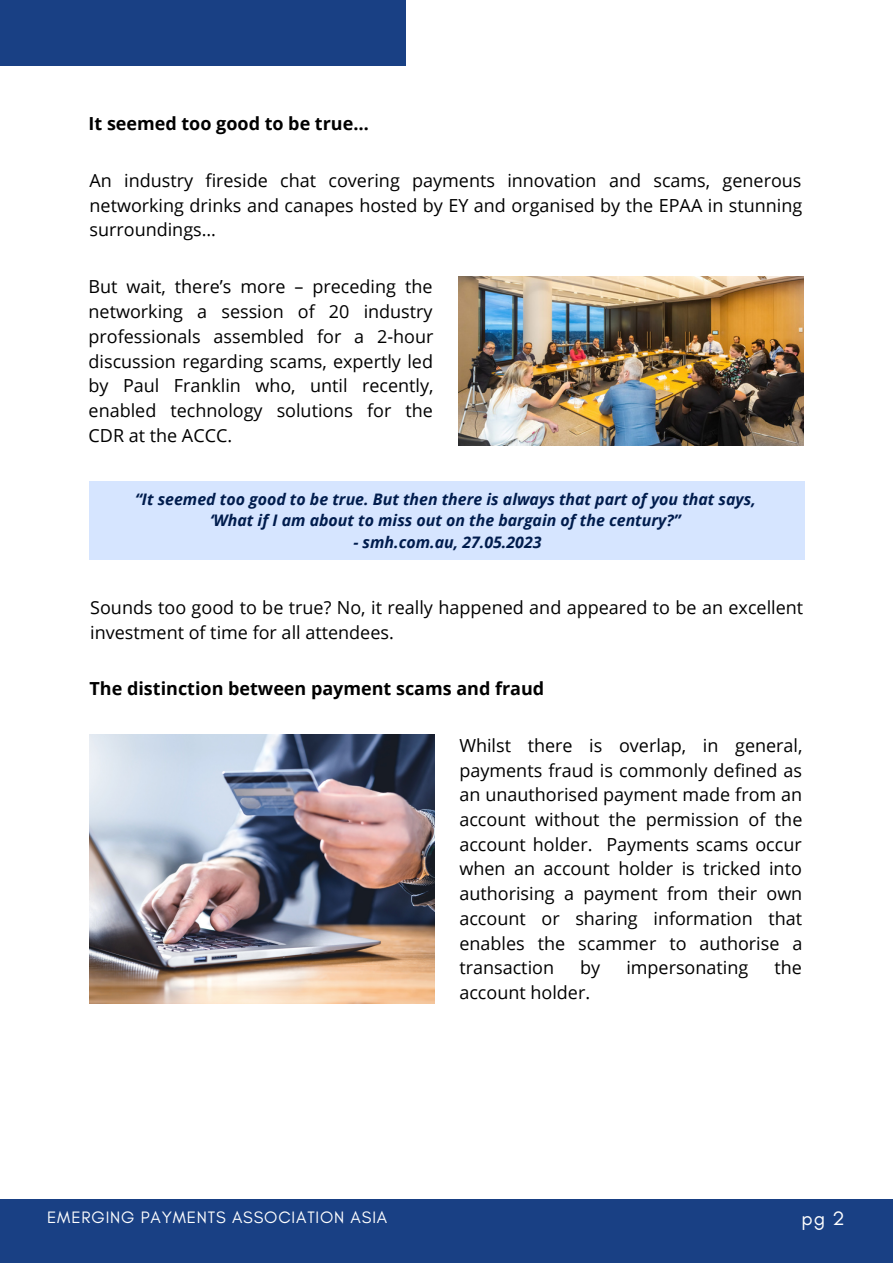
<style>
.page{position:relative;width:893px;height:1264px;background:#fff}
.page>*{position:absolute;margin:0;border:0;box-sizing:border-box;transform-origin:0 0}
.t1{font:19.8px "Glacial Indifference";color:#fff}
.t2{font:18px/24.8px "Open Sans";color:#000;text-align:justify}
.t3{font:700 18px "Open Sans";color:#000}
.t4{font:16.8px "Glacial Indifference";letter-spacing:.05em;color:#fff}
.t5{font:italic 700 15.9px "Open Sans";color:#001c4d}
</style>
<div class="page">
<div style="left:0;top:1199px;width:892px;height:63px;background:#194084"></div>
<div style="left:0;top:0;width:406px;height:65px;background:#194084"></div>
<div style="left:89px;top:481px;width:715px;height:79px;background:#d6e5ff"></div>
<img style="left:89px;top:734px;width:346px;height:269px">
<img style="left:458px;top:276px;width:345px;height:170px">
<p class="t3" style="left:89px;top:110px;width:282px">It seemed too good to be true…</p>
<p class="t2" style="left:89px;top:167px;width:714px">An industry fireside chat covering payments innovation and scams, generous networking drinks and canapes hosted by EY and organised by the EPAA in stunning surroundings…</p>
<p class="t2" style="left:89px;top:274px;width:346px">But wait, there’s more – preceding the networking a session of 20 industry professionals assembled for a 2-hour discussion regarding scams, expertly led by Paul Franklin who, until recently, enabled technology solutions for the CDR at the ACCC.</p>
<p class="t5" style="left:135px;top:488px;width:622px">“It seemed too good to be true. But then there is always that part of you that says,</p>
<p class="t5" style="left:210px;top:509px;width:472px">‘What if I am about to miss out on the bargain of the century?”</p>
<p class="t5" style="left:353px;top:530px;width:190px">- smh.com.au, 27.05.2023</p>
<p class="t2" style="left:90px;top:594px;width:714px">Sounds too good to be true? No, it really happened and appeared to be an excellent investment of time for all attendees.</p>
<p class="t3" style="left:89px;top:675px;width:456px">The distinction between payment scams and fraud</p>
<p class="t2" style="left:459px;top:732px;width:344px">Whilst there is overlap, in general, payments fraud is commonly defined as an unauthorised payment made from an account without the permission of the account holder. Payments scams occur when an account holder is tricked into authorising a payment from their own account or sharing information that enables the scammer to authorise a transaction</p>
<p class="t2" style="left:580px;top:955px;width:22px">by</p>
<p class="t2" style="left:626px;top:955px;width:123px">impersonating</p>
<p class="t2" style="left:774px;top:955px;width:29px">the</p>
<p class="t2" style="left:459px;top:979px;width:132px">account holder.</p>
<p class="t4" style="left:47px;top:1206px;width:341px">EMERGING PAYMENTS ASSOCIATION ASIA</p>
<p class="t1" style="left:801px;top:1205px;width:45px">pg 2</p>
</div>
